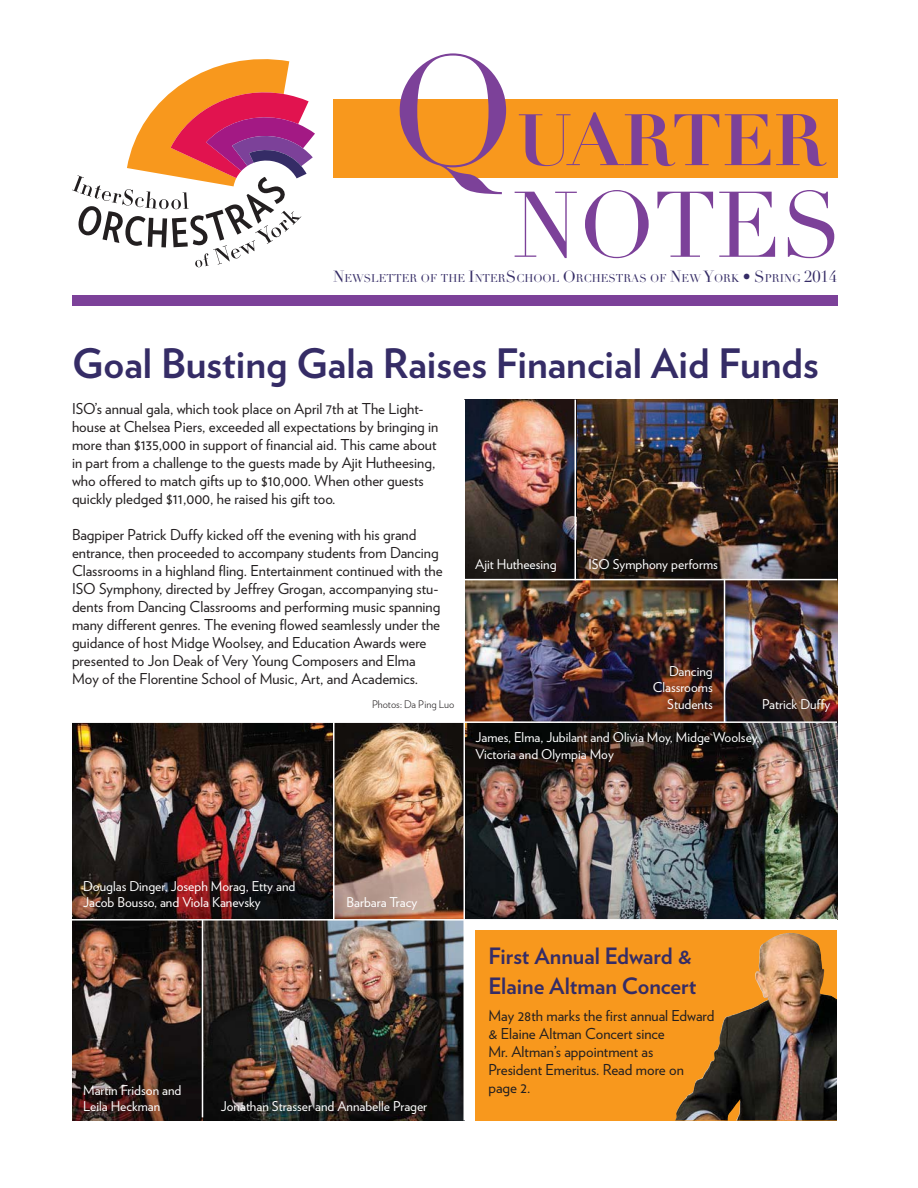
<style>
.page{position:relative;width:918px;height:1188px;background:#fff}
.page>*{position:absolute;margin:0;border:0;box-sizing:border-box;transform-origin:0 0}
.t1{font:91.5px "Didot";color:#7c4199}
.t2{font:700 71.4px "Didot";color:#7c4199}
.t3{font:700 40.5px "Verlag";color:#352c66}
.t4{font:700 22.5px/30px "Verlag";color:#352c66}
.t5{font:15px/18px "Verlag";color:#231f20}
.t6{font:13.5px/16.5px "Verlag";color:#fff}
.t7{font:10.95px "Didot";color:#352c66}
.t8{font:300 10.5px "Verlag";color:#231f20}
.s1{font-weight:400;font-size:153px}
.s2{font-size:15.75px}
</style>
<div class="page">
<img style="left:72px;top:723px;width:765px;height:196px">
<img style="left:72px;top:921px;width:392px;height:200px">
<img style="left:465px;top:400px;width:372px;height:321px">
<img style="left:465px;top:400px;width:110px;height:179px">
<hr style="left:464px;top:579px;width:373px;height:1px;background:#fff">
<hr style="left:724px;top:579px;width:1px;height:144px;background:#fff">
<hr style="left:575px;top:400px;width:1px;height:180px;background:#fff">
<hr style="left:464px;top:400px;width:1px;height:721px;background:#fff">
<hr style="left:333px;top:722px;width:2px;height:198px;background:#fff">
<hr style="left:202px;top:920px;width:1px;height:197px;background:#fff">
<div style="left:475px;top:930px;width:362px;height:191px;background:#f8981d"></div>
<img style="left:675px;top:933px;width:162px;height:188px">
<div style="left:333px;top:99px;width:504px;height:79px;background:#f8981d"></div>
<svg style="left:72px;top:59px;width:243px;height:209px"></svg>
<div style="left:72px;top:295px;width:765px;height:11px;background:#7c4199"></div>
<h2 class="t2" style="left:389px;top:96px;width:437px"><span class="s1">Q</span>UARTER</h2>
<h1 class="t1" style="left:513px;top:171px;width:331px">NOTES</h1>
<p class="t7" style="left:333px;top:272px;width:506px"><span class="s2">N</span>EWSLETTER OF THE <span class="s2">I</span>NTER<span class="s2">S</span>CHOOL <span class="s2">O</span>RCHESTRAS OF <span class="s2">N</span>EW <span class="s2">Y</span>ORK <span class="s2">• S</span>PRING <span class="s2">2014</span></p>
<h3 class="t3" style="left:72px;top:347px;width:748px">Goal Busting Gala Raises Financial Aid Funds</h3>
<p class="t5" style="left:72px;top:401px;width:368px">ISO’s annual gala, which took place on April 7th at The Light&shy;house at Chelsea Piers, exceeded all expectations by bringing in more than $135,000 in support of financial aid. This came about in part from a challenge to the guests made by Ajit Hutheesing, who offered to match gifts up to $10,000. When other guests quickly pledged $11,000, he raised his gift too.</p>
<p class="t5" style="left:72px;top:527px;width:372px">Bagpiper Patrick Duffy kicked off the evening with his grand entrance, then proceeded to accompany students from Dancing Classrooms in a highland fling. Entertainment continued with the ISO Symphony, directed by Jeffrey Grogan, accompanying stu&shy;dents from Dancing Classrooms and performing music spanning many different genres. The evening flowed seamlessly under the guidance of host Midge Woolsey, and Education Awards were presented to Jon Deak of Very Young Composers and Elma Moy of the Florentine School of Music, Art, and Academics.</p>
<p class="t8" style="left:372px;top:700px;width:84px">Photos: Da Ping Luo</p>
<p class="t6" style="left:475px;top:557px;width:83px">Ajit Hutheesing</p>
<p class="t6" style="left:588px;top:557px;width:131px">ISO Symphony performs</p>
<p class="t6" style="left:653px;top:664px;width:62px;text-align:right">Dancing<br>Classrooms<br>Students</p>
<p class="t6" style="left:762px;top:697px;width:70px">Patrick Duffy</p>
<p class="t6" style="left:83px;top:879px;width:214px">Douglas Dinger, Joseph Morag, Etty and<br>Jacob Bousso, and Viola Kanevsky</p>
<p class="t6" style="left:347px;top:895px;width:72px">Barbara Tracy</p>
<p class="t6" style="left:83px;top:1083px;width:100px">Martin Fridson and<br>Leila Heckman</p>
<p class="t6" style="left:221px;top:1099px;width:208px">Jonathan Strasser and Annabelle Prager</p>
<p class="t6" style="left:476px;top:730px;width:286px">James, Elma, Jubilant and Olivia Moy, Midge Woolsey,<br>Victoria and Olympia Moy</p>
<h3 class="t4" style="left:488px;top:943px;width:210px">First Annual Edward &amp;<br>Elaine Altman Concert</h3>
<p class="t5" style="left:488px;top:1008px;width:228px">May 28th marks the first annual Edward &amp; Elaine Altman Concert since<br>Mr. Altman’s appointment as<br>President Emeritus. Read more on page 2.</p>
</div>
